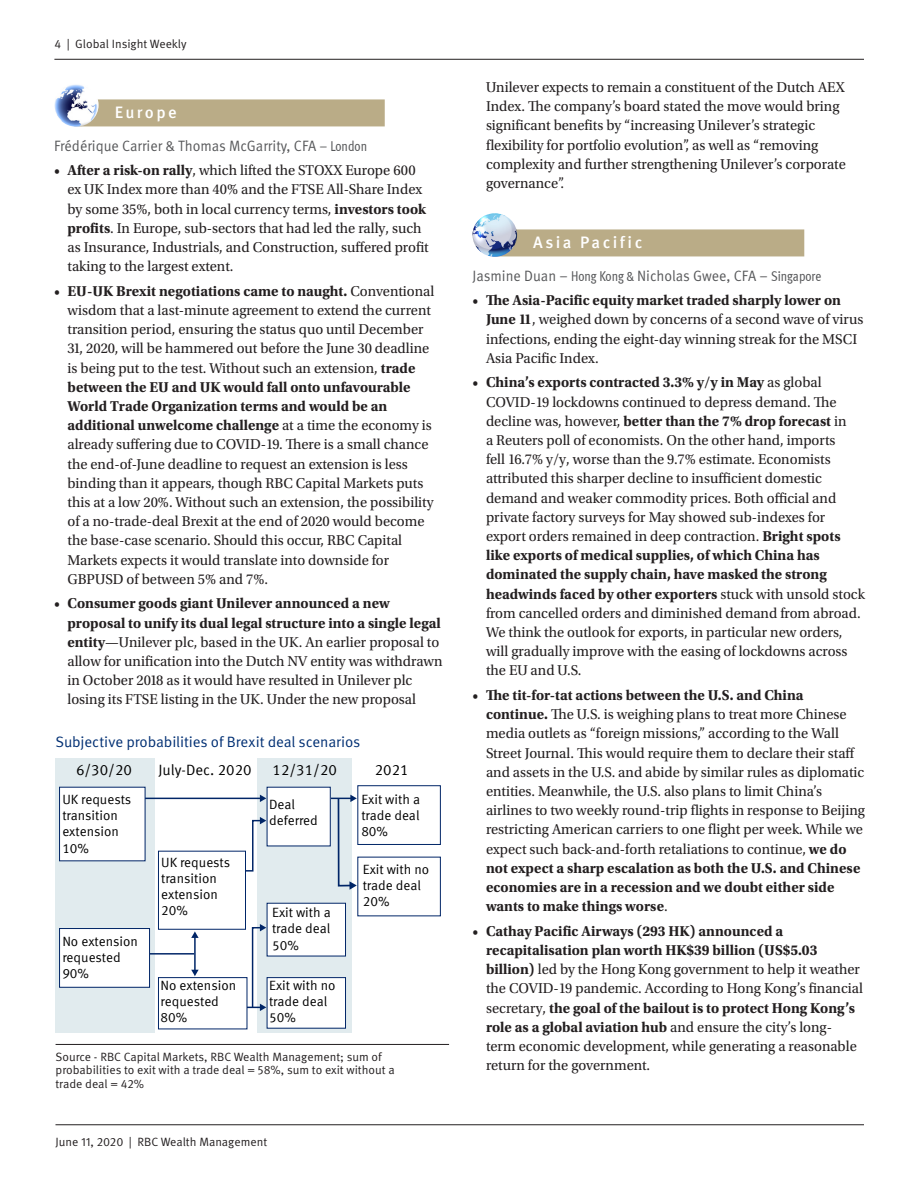
<style>
.page{position:relative;width:918px;height:1188px;background:#fff}
.page>*{position:absolute;margin:0;border:0;box-sizing:border-box;transform-origin:0 0}
.Regional_section_hea{font:500 16.5px "Meta OT";letter-spacing:.145em;color:#fff}
.t1{font:15px/19.2px "Utopia Std";color:#231f20}
.Author_text{font:15px "Meta OT Norm";color:#57585a;scale:.94 1}
.Exhibit_title{font:15px "Meta OT Norm";letter-spacing:-.01em;color:#002f73}
.t2{font:14.85px "Meta Offc Norm";color:#000}
.t3{font:13.35px/16px "Meta Offc Norm";color:#000}
.Disclosure_Source_w{font:12px/13.5px "Meta OT Norm";color:#231f20}
.s1{font-size:14.25px}
.s2{font-family:"Meta Cond Book LF";font-size:14.25px}
.s3{font-weight:700}
</style>
<div class="page">
<hr style="left:55px;top:1125px;width:809px;height:1px;background:#231f20">
<hr style="left:54px;top:59px;width:810px;height:1px;background:#231f20">
<div style="left:74px;top:99px;width:311px;height:27px;background:#baac87"></div>
<img style="left:54px;top:84px;width:45px;height:43px">
<div style="left:493px;top:229px;width:311px;height:27px;background:#baac87"></div>
<img style="left:472px;top:213px;width:45px;height:44px">
<hr style="left:56px;top:1044px;width:393px;height:1px;background:#231f20">
<div style="left:55px;top:758px;width:100px;height:275px;background:#e1ebee"></div>
<div style="left:257px;top:758px;width:94px;height:275px;background:#e1ebee"></div>
<hr style="left:145px;top:953px;width:49px;height:2px;background:#002567">
<div style="left:267px;top:787px;width:63px;height:59px;background:#fff"></div>
<div style="left:60px;top:787px;width:85px;height:74px;background:#fff"></div>
<hr style="left:194px;top:937px;width:2px;height:34px;background:#002567">
<svg style="left:191px;top:970px;width:8px;height:6px"></svg>
<svg style="left:191px;top:932px;width:8px;height:6px"></svg>
<hr style="left:145px;top:798px;width:116px;height:1px;background:#002567">
<svg style="left:260px;top:795px;width:6px;height:7px"></svg>
<svg style="left:243px;top:817px;width:23px;height:55px"></svg>
<svg style="left:330px;top:795px;width:27px;height:95px"></svg>
<svg style="left:247px;top:924px;width:19px;height:87px"></svg>
<div style="left:60px;top:929px;width:90px;height:58px;background:#fff"></div>
<div style="left:59px;top:928px;width:91px;height:60px;border:1px solid #002567"></div>
<div style="left:158px;top:851px;width:88px;height:78px;background:#fff"></div>
<div style="left:158px;top:851px;width:88px;height:79px;border:1px solid #002567"></div>
<div style="left:158px;top:977px;width:89px;height:52px;border:1px solid #002567"></div>
<div style="left:267px;top:903px;width:79px;height:53px;background:#fff"></div>
<div style="left:267px;top:978px;width:79px;height:50px;background:#fff"></div>
<div style="left:267px;top:977px;width:79px;height:52px;border:1px solid #002567"></div>
<div style="left:357px;top:785px;width:84px;height:60px;border:1px solid #002567"></div>
<p class="Disclosure_Source_w" style="left:54px;top:37px;width:134px">4 | Global Insight Weekly</p>
<p class="Regional_section_hea" style="left:115px;top:102px;width:64px">Europe</p>
<p class="Author_text" style="left:54px;top:136px;width:335px">Frédérique Carrier &amp; Thomas McGarrity, CFA <span class="s1">–</span> <span class="s2">London</span></p>
<p class="t1" style="left:68px;top:161px;width:363px;text-indent:-14px">• <span class="s3">After a risk-on rally</span>, which lifted the STOXX Europe 600 ex UK Index more than 40% and the FTSE All-Share Index by some 35%, both in local currency terms, <span class="s3">investors took profits</span>. In Europe, sub-sectors that had led the rally, such as Insurance, Industrials, and Construction, suffered profit taking to the largest extent.</p>
<p class="t1" style="left:68px;top:282px;width:368px;text-indent:-14px">• <span class="s3">EU-UK Brexit negotiations came to naught.</span> Conventional wisdom that a last-minute agreement to extend the current transition period, ensuring the status quo until December 31, 2020, will be hammered out before the June 30 deadline is being put to the test. Without such an extension, <span class="s3">trade between the EU and UK would fall onto unfavourable World Trade Organization terms and would be an additional unwelcome challenge</span> at a time the economy is already suffering due to COVID-19. There is a small chance the end-of-June deadline to request an extension is less binding than it appears, though RBC Capital Markets puts this at a low 20%. Without such an extension, the possibility of a no-trade-deal Brexit at the end of 2020 would become the base-case scenario. Should this occur, RBC Capital Markets expects it would translate into downside for GBPUSD of between 5% and 7%.</p>
<p class="t1" style="left:68px;top:594px;width:377px;text-indent:-14px">• <span class="s3">Consumer goods giant Unilever announced a new proposal to unify its dual legal structure into a single legal entity</span>—Unilever plc, based in the UK. An earlier proposal to allow for unification into the Dutch NV entity was withdrawn in October 2018 as it would have resulted in Unilever plc losing its FTSE listing in the UK. Under the new proposal</p>
<p class="Exhibit_title" style="left:55px;top:733px;width:306px">Subjective probabilities of Brexit deal scenarios</p>
<p class="t2" style="left:76px;top:761px;width:57px">6/30/20</p>
<p class="t2" style="left:159px;top:761px;width:95px">July-Dec. 2020</p>
<p class="t2" style="left:273px;top:761px;width:66px">12/31/20</p>
<p class="t2" style="left:375px;top:761px;width:35px">2021</p>
<p class="t3" style="left:269px;top:796px;width:50px">Deal deferred</p>
<p class="t3" style="left:361px;top:792px;width:60px;text-align:justify">Exit with a trade deal 80%</p>
<p class="t3" style="left:363px;top:862px;width:68px">Exit with no trade deal<br>20%</p>
<p class="t3" style="left:62px;top:792px;width:71px">UK requests transition extension<br>10%</p>
<p class="t3" style="left:161px;top:855px;width:71px">UK requests transition extension<br>20%</p>
<p class="t3" style="left:272px;top:905px;width:60px;text-align:justify">Exit with a trade deal 50%</p>
<p class="t3" style="left:269px;top:978px;width:68px">Exit with no trade deal<br>50%</p>
<p class="t3" style="left:62px;top:933px;width:77px">No extension requested<br>90%</p>
<p class="t3" style="left:161px;top:978px;width:77px">No extension requested<br>80%</p>
<p class="Disclosure_Source_w" style="left:56px;top:1050px;width:341px">Source - RBC Capital Markets, RBC Wealth Management; sum of probabilities to exit with a trade deal = 58%, sum to exit without a trade deal = 42%</p>
<p class="Disclosure_Source_w" style="left:55px;top:1135px;width:213px">June 11, 2020 | RBC Wealth Management</p>
<p class="t1" style="left:486px;top:78px;width:361px">Unilever expects to remain a constituent of the Dutch AEX Index. The company’s board stated the move would bring significant benefits by “increasing Unilever’s strategic flexibility for portfolio evolution”, as well as “removing complexity and further strengthening Unilever’s corporate governance”.</p>
<p class="Regional_section_hea" style="left:533px;top:232px;width:111px">Asia Pacific</p>
<p class="Author_text" style="left:472px;top:266px;width:373px">Jasmine Duan – <span class="s2">Hong Kong &amp;</span> Nicholas Gwee, CFA – <span class="s2">Singapore</span></p>
<p class="t1" style="left:486px;top:291px;width:379px;text-indent:-14px">• <span class="s3">The Asia-Pacific equity market traded sharply lower on June 11</span>, weighed down by concerns of a second wave of virus infections, ending the eight-day winning streak for the MSCI Asia Pacific Index.</p>
<p class="t1" style="left:486px;top:373px;width:380px;text-indent:-14px">• <span class="s3">China’s exports contracted 3.3% y/y in May</span> as global COVID-19 lockdowns continued to depress demand. The decline was, however, <span class="s3">better than the 7% drop forecast</span> in<br>a Reuters poll of economists. On the other hand, imports<br>fell 16.7% y/y, worse than the 9.7% estimate. Economists attributed this sharper decline to insufficient domestic demand and weaker commodity prices. Both official and private factory surveys for May showed sub-indexes for export orders remained in deep contraction. <span class="s3">Bright spots like exports of medical supplies, of which China has dominated the supply chain, have masked the strong headwinds faced by other exporters</span> stuck with unsold stock from cancelled orders and diminished demand from abroad.<br>We think the outlook for exports, in particular new orders, will gradually improve with the easing of lockdowns across the EU and U.S.</p>
<p class="t1" style="left:486px;top:686px;width:381px;text-indent:-14px">• <span class="s3">The tit-for-tat actions between the U.S. and China continue.</span> The U.S. is weighing plans to treat more Chinese media outlets as “foreign missions,” according to the Wall Street Journal. This would require them to declare their staff and assets in the U.S. and abide by similar rules as diplomatic entities. Meanwhile, the U.S. also plans to limit China’s airlines to two weekly round-trip flights in response to Beijing restricting American carriers to one flight per week. While we expect such back-and-forth retaliations to continue, <span class="s3">we do not expect a sharp escalation as both the U.S. and Chinese economies are in a recession and we doubt either side wants to make things worse</span>.</p>
<p class="t1" style="left:486px;top:922px;width:379px;text-indent:-14px">• <span class="s3">Cathay Pacific Airways (293 HK) announced a recapitalisation plan worth HK$39 billion (US$5.03 billion)</span> led by the Hong Kong government to help it weather the COVID-19 pandemic. According to Hong Kong’s financial secretary, <span class="s3">the goal of the bailout is to protect Hong Kong’s role as a global aviation hub</span> and ensure the city’s long&shy;term economic development, while generating a reasonable return for the government.</p>
</div>
